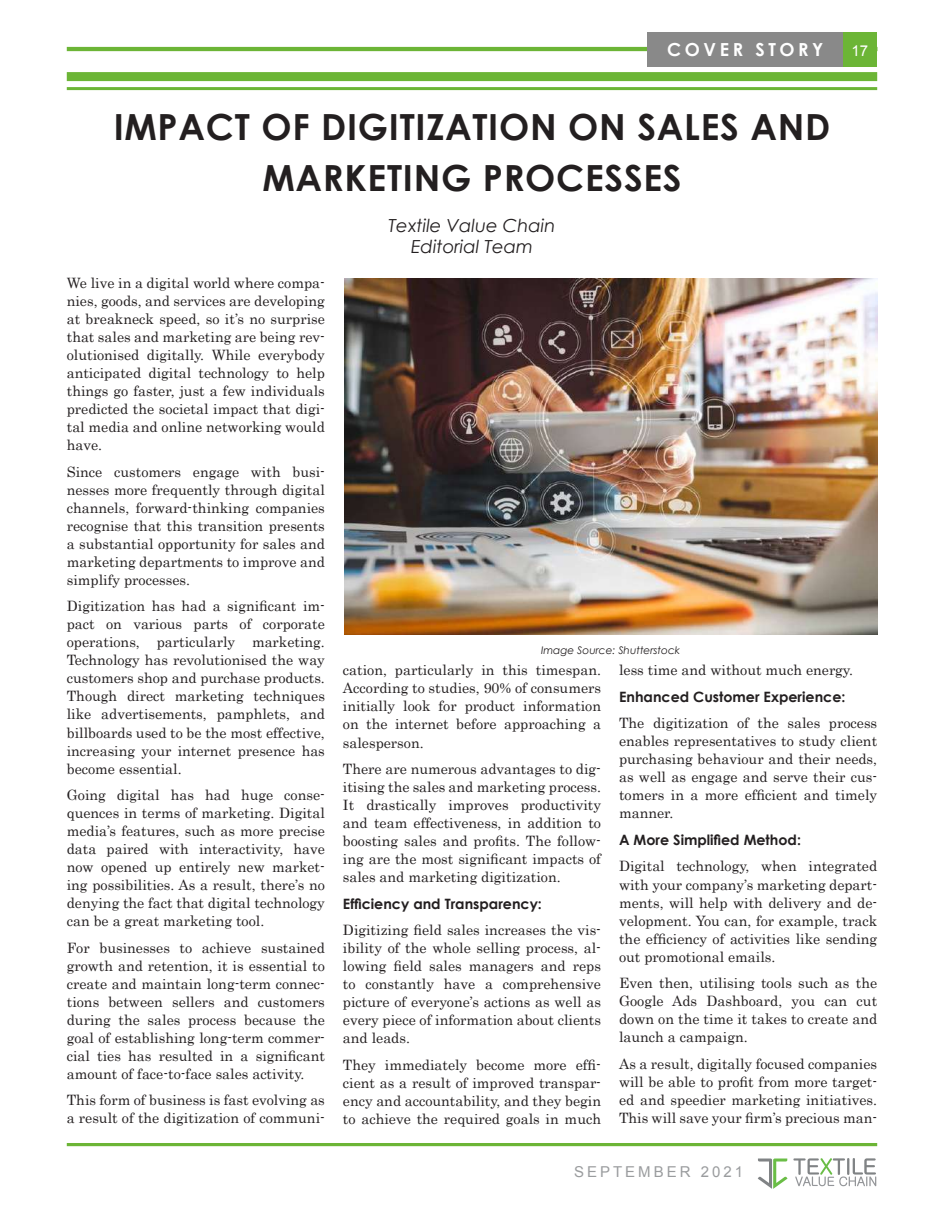
<style>
.page{position:relative;width:944px;height:1214px;background:#fff}
.page>*{position:absolute;margin:0;border:0;box-sizing:border-box;transform-origin:0 0}
.t1{font:700 36px/51px "Century Gothic";letter-spacing:.02em;color:#231f20;text-align:center}
.t2{font:italic 18px/21px "Century Gothic";color:#231f20;text-align:center}
.t3{font:700 18px "Century Gothic";letter-spacing:.2em;color:#fff}
.t4{font:15px "Arial";letter-spacing:.2em;color:#9a9c9e}
.t5{font:15px "Arial";color:#fff}
.t6{font:14.25px/18px "Century";color:#231f20;text-align:justify}
.t7{font:700 14.25px "Century Gothic";color:#231f20}
.t8{font:italic 10.5px "Century Gothic";color:#231f20}
</style>
<div class="page">
<hr style="left:67px;top:47px;width:810px;height:4px;background:#6cb536">
<div style="left:842px;top:32px;width:35px;height:35px;background:#6cb536"></div>
<div style="left:67px;top:72px;width:810px;height:9px;background:#6cb536"></div>
<hr style="left:67px;top:87px;width:810px;height:3px;background:#6cb536">
<hr style="left:67px;top:1143px;width:810px;height:3px;background:#6cb536">
<div style="left:647px;top:32px;width:196px;height:35px;background:#898989"></div>
<svg style="left:793px;top:1158px;width:83px;height:28px"></svg>
<svg style="left:757px;top:1158px;width:30px;height:30px"></svg>
<img style="left:344px;top:279px;width:533px;height:355px">
<p class="t3" style="left:667px;top:36px;width:158px">COVER STORY</p>
<p class="t5" style="left:851px;top:41px;width:18px">17</p>
<h1 class="t1" style="left:114px;top:100px;width:718px">IMPACT OF DIGITIZATION ON SALES AND<br>MARKETING PROCESSES</h1>
<p class="t6" style="left:67px;top:273px;width:260px">We live in a digital world where compa&shy;nies, goods, and services are developing at breakneck speed, so it’s no surprise that sales and marketing are being rev&shy;olutionised digitally. While everybody anticipated digital technology to help things go faster, just a few individuals predicted the societal impact that digi&shy;tal media and online networking would have.</p>
<p class="t6" style="left:67px;top:461px;width:260px">Since customers engage with busi&shy;nesses more frequently through digital channels, forward-thinking companies recognise that this transition presents a substantial opportunity for sales and marketing departments to improve and simplify processes.</p>
<p class="t6" style="left:67px;top:596px;width:260px">Digitization has had a significant im&shy;pact on various parts of corporate operations, particularly marketing.<br>Technology has revolutionised the way customers shop and purchase products.<br>Though direct marketing techniques like advertisements, pamphlets, and billboards used to be the most effective, increasing your internet presence has become essential.</p>
<p class="t6" style="left:67px;top:784px;width:260px">Going digital has had huge conse&shy;quences in terms of marketing. Digital media’s features, such as more precise data paired with interactivity, have now opened up entirely new market&shy;ing possibilities. As a result, there’s no denying the fact that digital technology can be a great marketing tool.</p>
<p class="t6" style="left:67px;top:937px;width:260px">For businesses to achieve sustained growth and retention, it is essential to create and maintain long-term connec&shy;tions between sellers and customers during the sales process because the goal of establishing long-term commer&shy;cial ties has resulted in a significant amount of face-to-face sales activity.</p>
<p class="t6" style="left:67px;top:1089px;width:260px">This form of business is fast evolving as a result of the digitization of communi-</p>
<p class="t2" style="left:388px;top:214px;width:168px">Textile Value Chain<br>Editorial Team</p>
<p class="t8" style="left:541px;top:643px;width:140px">Image Source: Shutterstock</p>
<p class="t6" style="left:343px;top:660px;width:260px">cation, particularly in this timespan.<br>According to studies, 90% of consumers initially look for product information on the internet before approaching a salesperson.</p>
<p class="t6" style="left:343px;top:758px;width:260px">There are numerous advantages to dig&shy;itising the sales and marketing process.<br>It drastically improves productivity and team effectiveness, in addition to boosting sales and profits. The follow&shy;ing are the most significant impacts of sales and marketing digitization.</p>
<p class="t7" style="left:343px;top:892px;width:200px">Efficiency and Transparency:</p>
<p class="t6" style="left:343px;top:919px;width:260px">Digitizing field sales increases the vis&shy;ibility of the whole selling process, al&shy;lowing field sales managers and reps to constantly have a comprehensive picture of everyone’s actions as well as every piece of information about clients and leads.</p>
<p class="t6" style="left:343px;top:1054px;width:260px">They immediately become more effi&shy;cient as a result of improved transpar&shy;ency and accountability, and they begin to achieve the required goals in much</p>
<p class="t6" style="left:619px;top:660px;width:235px">less time and without much energy.</p>
<p class="t7" style="left:619px;top:686px;width:228px">Enhanced Customer Experience:</p>
<p class="t6" style="left:619px;top:713px;width:260px">The digitization of the sales process enables representatives to study client purchasing behaviour and their needs, as well as engage and serve their cus&shy;tomers in a more efficient and timely manner.</p>
<p class="t7" style="left:619px;top:829px;width:183px">A More Simplified Method:</p>
<p class="t6" style="left:619px;top:856px;width:260px">Digital technology, when integrated with your company’s marketing depart&shy;ments, will help with delivery and de&shy;velopment. You can, for example, track the efficiency of activities like sending out promotional emails.</p>
<p class="t6" style="left:619px;top:972px;width:260px">Even then, utilising tools such as the Google Ads Dashboard, you can cut down on the time it takes to create and launch a campaign.</p>
<p class="t6" style="left:619px;top:1053px;width:260px">As a result, digitally focused companies will be able to profit from more target&shy;ed and speedier marketing initiatives.<br>This will save your firm’s precious man-</p>
<p class="t4" style="left:574px;top:1161px;width:171px">SEPTEMBER 2021</p>
</div>
